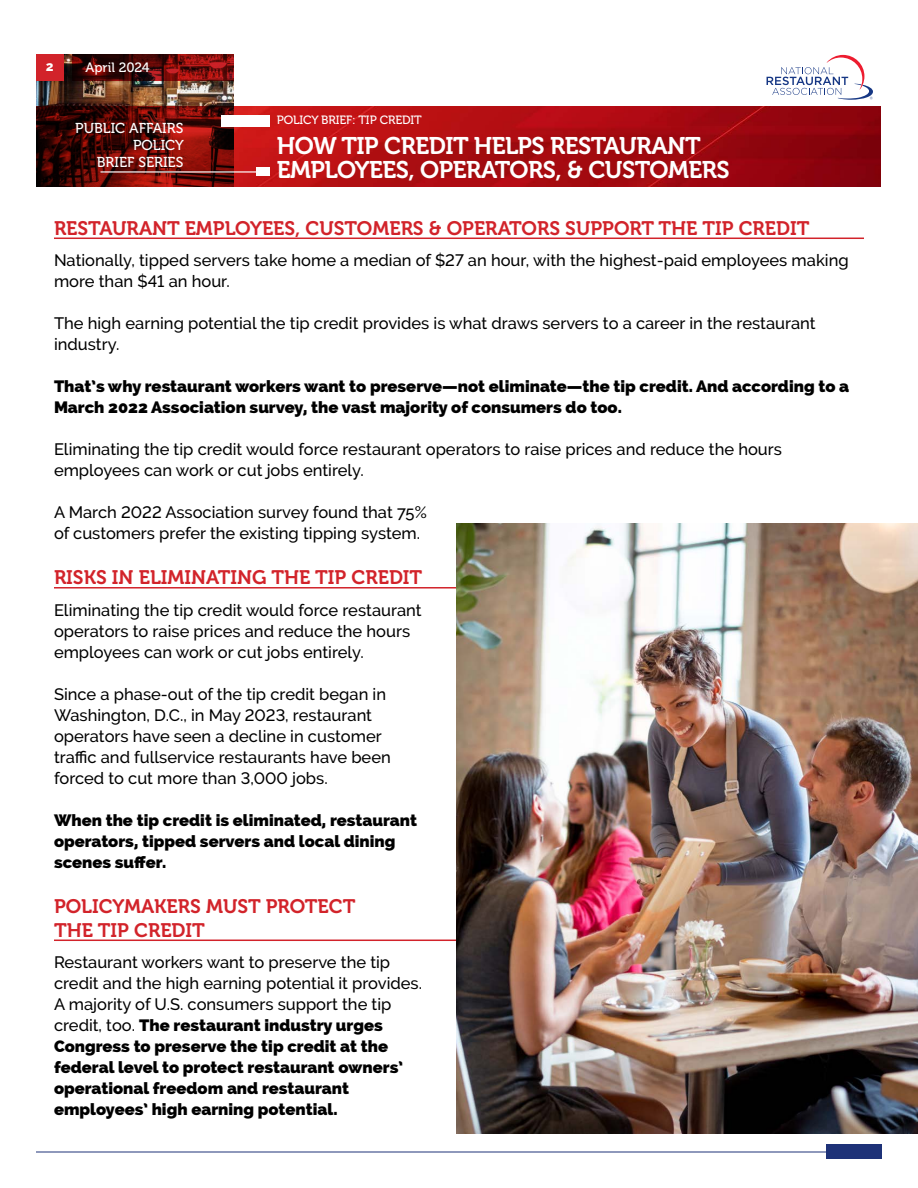
<style>
.page{position:relative;width:918px;height:1188px;background:#fff}
.page>*{position:absolute;margin:0;border:0;box-sizing:border-box;transform-origin:0 0}
.t1{font:24px/24px "Museo 700";letter-spacing:-.02em;color:#fff}
.t2{font:19.5px/24px "Museo 700";color:#d2232a}
.t3{font:500 16.5px/21px "Raleway";color:#000}
.t4{font:800 16.5px/21px "Raleway";color:#000}
.t5{font:14.4px/17.2px "Museo 500";color:#fff;text-align:right}
.t6{font:13.5px "Museo 500";color:#fff}
.t7{font:800 13.5px "Raleway";color:#fff}
.t8{font:12px "Museo 500";letter-spacing:-.01em;color:#fff}
.s1{font-weight:500}
</style>
<div class="page">
<img style="left:36px;top:54px;width:198px;height:52px">
<img style="left:36px;top:106px;width:844px;height:81px">
<svg style="left:767px;top:55px;width:106px;height:45px"></svg>
<div style="left:256px;top:167px;width:14px;height:9px;background:#fff"></div>
<hr style="left:101px;top:171px;width:169px;height:2px;background:#fff">
<div style="left:36px;top:54px;width:27px;height:26px;background:#d2232a"></div>
<div style="left:221px;top:115px;width:49px;height:12px;background:#fff"></div>
<svg style="left:72px;top:54px;width:162px;height:26px;background:#5d0b0a"></svg>
<hr style="left:36px;top:1152px;width:846px;height:1px;background:#1e3278">
<div style="left:826px;top:1144px;width:56px;height:14px;background:#1e3278"></div>
<hr style="left:54px;top:238px;width:810px;height:1px;background:#d2232a">
<hr style="left:54px;top:587px;width:810px;height:2px;background:#d2232a">
<hr style="left:54px;top:940px;width:810px;height:1px;background:#d2232a">
<img style="left:457px;top:524px;width:461px;height:610px">
<p class="t7" style="left:46px;top:59px;width:9px">2</p>
<p class="t6" style="left:86px;top:60px;width:66px">April 2024</p>
<p class="t5" style="left:75px;top:119px;width:110px">PUBLIC AFFAIRS<br>POLICY<br>BRIEF SERIES</p>
<p class="t8" style="left:277px;top:113px;width:147px">POLICY BRIEF: TIP CREDIT</p>
<h1 class="t1" style="left:277px;top:134px;width:455px">HOW TIP CREDIT HELPS RESTAURANT<br>EMPLOYEES, OPERATORS, &amp; CUSTOMERS</h1>
<p class="t2" style="left:54px;top:216px;width:757px">RESTAURANT EMPLOYEES, CUSTOMERS &amp; OPERATORS SUPPORT THE TIP CREDIT</p>
<p class="t3" style="left:54px;top:250px;width:796px">Nationally, tipped servers take home a median of $27 an hour, with the highest-paid employees making more than $41 an hour.</p>
<p class="t3" style="left:54px;top:313px;width:763px">The high earning potential the tip credit provides is what draws servers to a career in the restaurant industry.</p>
<p class="t4" style="left:54px;top:376px;width:797px">That’s why restaurant workers want to preserve—not eliminate—the tip credit. And according to a<br>March 2022 Association survey, the vast majority of consumers do too.</p>
<p class="t3" style="left:54px;top:439px;width:730px">Eliminating the tip credit would force restaurant operators to raise prices and reduce the hours employees can work or cut jobs entirely.</p>
<p class="t3" style="left:54px;top:502px;width:374px">A March 2022 Association survey found that 75% of customers prefer the existing tipping system.</p>
<p class="t2" style="left:54px;top:566px;width:370px">RISKS IN ELIMINATING THE TIP CREDIT</p>
<p class="t3" style="left:54px;top:599px;width:369px">Eliminating the tip credit would force restaurant operators to raise prices and reduce the hours employees can work or cut jobs entirely.</p>
<p class="t3" style="left:54px;top:683px;width:338px">Since a phase-out of the tip credit began in Washington, D.C., in May 2023, restaurant operators have seen a decline in customer traffic and fullservice restaurants have been forced to cut more than 3,000 jobs.</p>
<p class="t4" style="left:54px;top:809px;width:365px">When the tip credit is eliminated, restaurant operators, tipped servers and local dining scenes suffer.</p>
<p class="t2" style="left:54px;top:894px;width:303px">POLICYMAKERS MUST PROTECT<br>THE TIP CREDIT</p>
<p class="t4" style="left:54px;top:952px;width:370px"><span class="s1">Restaurant workers want to preserve the tip credit and the high earning potential it provides.<br>A majority of U.S. consumers support the tip credit, too.</span> The restaurant industry urges Congress to preserve the tip credit at the federal level to protect restaurant owners’ operational freedom and restaurant employees’ high earning potential.</p>
</div>
